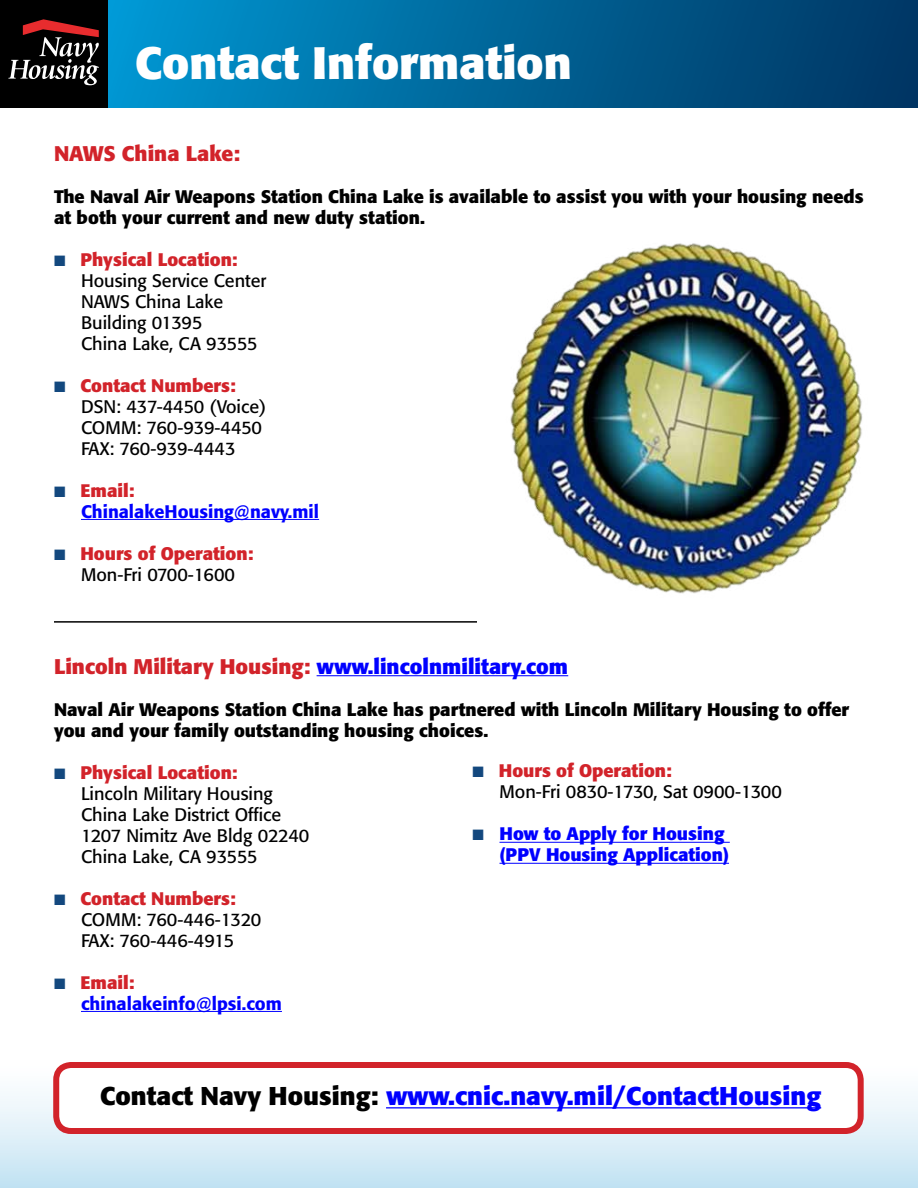
<style>
.page{position:relative;width:918px;height:1188px;background:#fff}
.page>*{position:absolute;margin:0;border:0;box-sizing:border-box;transform-origin:0 0}
.t1{font:700 45px "Formata";color:#fff}
.t2{font:700 25.5px "Formata";color:#00f}
.t3{font:700 21px "Formata";color:#d2232a}
.t4{font:18px/21px "Formata";color:#000}
.t5{font:700 18px/21px "Formata";color:#000}
.t6{font:500 18px/21px "Formata";color:#00f}
.t7{font:700 18px/21px "Formata";color:#00f;text-align:right}
.t8{font:700 18px/21px "Formata";color:#d2232a;text-align:center}
.s1{color:#13487e}
.s2{font-weight:700;color:#d2232a}
.s3{font-weight:400;color:#000}
.s4{color:#00f}
.s5{color:#000}
</style>
<div class="page">
<svg style="left:108px;top:0;width:810px;height:108px"></svg>
<div style="left:1px;top:1062px;width:916px;height:126px;background:linear-gradient(to bottom,#fff,#c4e3f3)"></div>
<div style="left:0;top:0;width:108px;height:108px;background:#000"></div>
<svg style="left:8px;top:19px;width:91px;height:66px"></svg>
<hr style="left:81px;top:519px;width:238px;height:1px;background:#00f">
<hr style="left:317px;top:675px;width:251px;height:1px;background:#00f">
<hr style="left:81px;top:1011px;width:201px;height:1px;background:#00f">
<hr style="left:54px;top:621px;width:423px;height:2px;background:#000">
<img style="left:510px;top:243px;width:353px;height:351px">
<div style="left:56px;top:1065px;width:805px;height:66px;background:#fff;border-radius:15px"></div>
<div style="left:53px;top:1062px;width:811px;height:72px;border:6px solid #d2232a;border-radius:15px"></div>
<hr style="left:386px;top:1107px;width:435px;height:1px;background:#00f">
<hr style="left:500px;top:842px;width:230px;height:1px;background:#00f">
<hr style="left:500px;top:863px;width:229px;height:1px;background:#00f">
<h1 class="t1" style="left:135px;top:34px;width:438px">Contact Information</h1>
<p class="t3" style="left:54px;top:140px;width:188px">NAWS China Lake:</p>
<p class="t5" style="left:54px;top:186px;width:811px">The Naval Air Weapons Station China Lake is available to assist you with your housing needs at both your current and new duty station.</p>
<p class="t4" style="left:81px;top:249px;width:187px;text-indent:-27px"><span class="s1">■</span> <span class="s2">Physical Location:<br></span>Housing Service Center<br>NAWS China Lake<br>Building 01395<br>China Lake, CA 93555</p>
<p class="t4" style="left:81px;top:375px;width:187px;text-indent:-27px"><span class="s1">■</span> <span class="s2">Contact Numbers:<br></span>DSN: 437-4450 (Voice)<br>COMM: 760-939-4450<br>FAX: 760-939-4443</p>
<p class="t6" style="left:81px;top:480px;width:240px;text-indent:-27px"><span class="s1">■</span> <span class="s2">Email:<br></span>ChinalakeHousing@navy.mil</p>
<p class="t8" style="left:54px;top:543px;width:201px"><span class="s1">■</span> Hours of Operation:<br><span class="s3">Mon-Fri 0700-1600</span></p>
<p class="t3" style="left:54px;top:653px;width:516px">Lincoln Military Housing: <span class="s4">www.lincolnmilitary.com</span></p>
<p class="t5" style="left:54px;top:699px;width:797px">Naval Air Weapons Station China Lake has partnered with Lincoln Military Housing to offer you and your family outstanding housing choices.</p>
<p class="t4" style="left:81px;top:762px;width:230px;text-indent:-27px"><span class="s1">■</span> <span class="s2">Physical Location:<br></span>Lincoln Military Housing<br>China Lake District Office<br>1207 Nimitz Ave Bldg 02240<br>China Lake, CA 93555</p>
<p class="t4" style="left:81px;top:888px;width:182px;text-indent:-27px"><span class="s1">■</span> <span class="s2">Contact Numbers:<br></span>COMM: 760-446-1320<br>FAX: 760-446-4915</p>
<p class="t6" style="left:81px;top:972px;width:202px;text-indent:-27px"><span class="s1">■</span> <span class="s2">Email: </span>chinalakeinfo@lpsi.com</p>
<p class="t4" style="left:500px;top:761px;width:284px;text-indent:-27px"><span class="s1">■</span> <span class="s2">Hours of Operation:<br></span>Mon-Fri 0830-1730, Sat 0900-1300</p>
<p class="t7" style="left:472px;top:823px;width:258px"><span class="s1">■</span> How to Apply for Housing (PPV Housing Application)</p>
<h2 class="t2" style="left:100px;top:1080px;width:723px"><span class="s5">Contact Navy Housing:</span> www.cnic.navy.mil/ContactHousing</h2>
</div>
